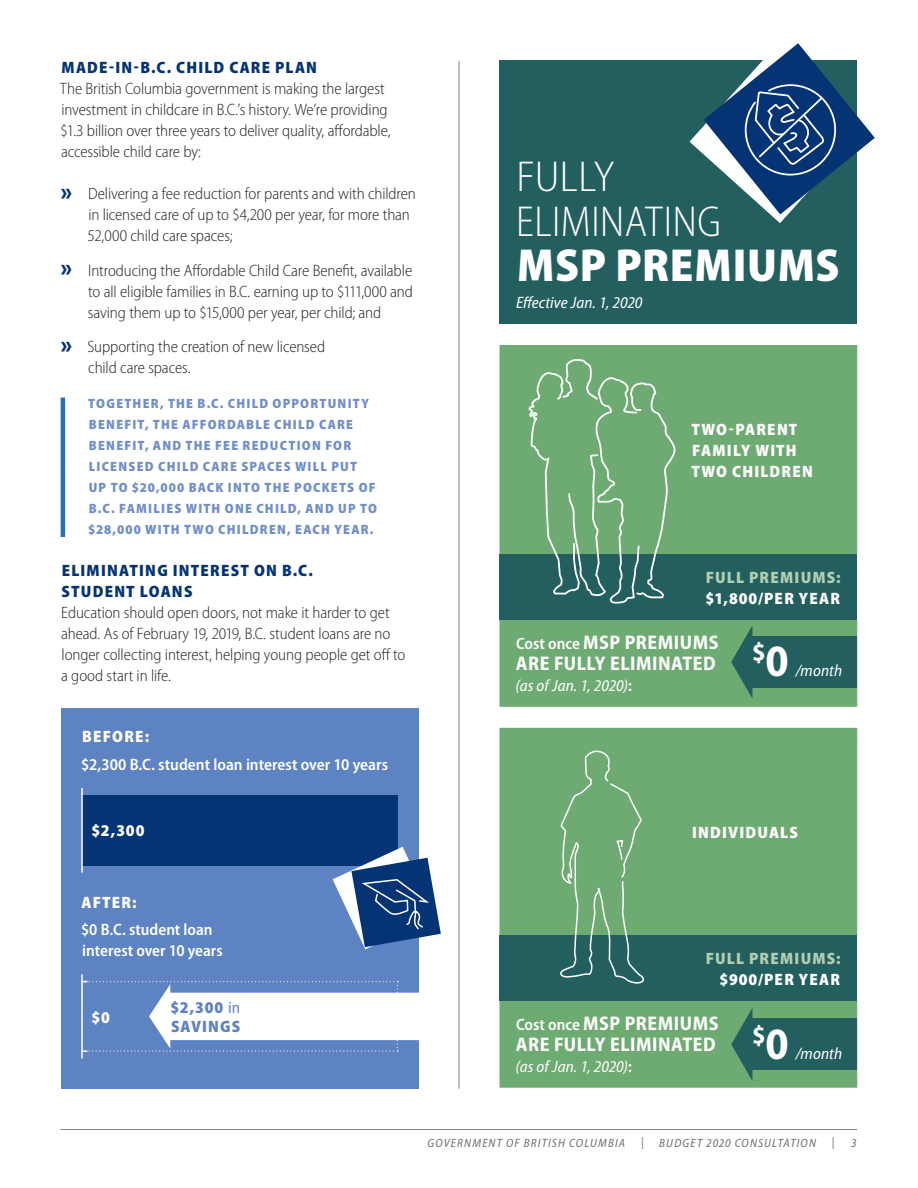
<style>
.page{position:relative;width:918px;height:1188px;background:#fff}
.page>*{position:absolute;margin:0;border:0;box-sizing:border-box;transform-origin:0 0}
.Body-WHITE{font:900 semi-condensed 46.5px "Myriad Pro";letter-spacing:.015em;color:#fff}
.Body-WHITE-2{font:300 semi-condensed 43.5px/45px "Myriad Pro";letter-spacing:.015em;color:#fff}
.Body-WHITE-3{font:700 semi-condensed 26.25px "Myriad Pro";color:#fff}
.Body-WHITE-4{font:700 semi-condensed 19.8px/21px "Myriad Pro";letter-spacing:.025em;color:#fff}
.Body{font:300 semi-condensed 16.5px/21px "Myriad Pro";letter-spacing:-.01em;color:#231f20}
._2_SubHeadline{font:900 semi-condensed 16.5px/21px "Myriad Pro";letter-spacing:.07em;color:#fff}
.Body-WHITE-5{font:600 semi-condensed 16.5px/21px "Myriad Pro";color:#fff}
.Body-WHITE-6{font:italic semi-condensed 16.5px "Myriad Pro";color:#fff}
._2_SubHeadline-2{font:900 semi-condensed 16.5px/21px "Myriad Pro";letter-spacing:.075em;color:#053474}
._2_SubHeadline-3{font:900 semi-condensed 16.5px/21px "Myriad Pro";letter-spacing:.075em;color:#b2ceb1;text-align:right}
._2_SubHeadline-4{font:900 semi-condensed 16.5px/19.5px "Myriad Pro";letter-spacing:.065em;color:#5d83c3}
.CallOut-Text{font:900 semi-condensed 13.5px/21px "Myriad Pro";letter-spacing:.09em;color:#708ec8}
.t1{font:italic semi-condensed 12px "Myriad Pro";letter-spacing:.1em;color:#6c6d70}
.s1{font-weight:900;font-size:25.05px;color:#053474}
.s2{font-weight:400}
.s3{color:#b2ceb1}
.s4{font-weight:600;font-size:16.5px}
.s5{font-weight:600;font-style:normal}
.s6{font-size:45px}
.s7{color:#fff}
</style>
<div class="page">
<hr style="left:61px;top:1129px;width:796px;height:1px;background:#808285">
<hr style="left:459px;top:61px;width:1px;height:1028px;background:#808285">
<div style="left:500px;top:61px;width:357px;height:263px;background:#245f60"></div>
<div style="left:500px;top:345px;width:357px;height:362px;background:#6eab72"></div>
<div style="left:500px;top:554px;width:357px;height:66px;background:#245f60"></div>
<div style="left:500px;top:728px;width:357px;height:360px;background:#6eab72"></div>
<div style="left:500px;top:935px;width:357px;height:66px;background:#245f60"></div>
<svg style="left:731px;top:625px;width:21px;height:74px"></svg>
<div style="left:749px;top:636px;width:108px;height:52px;background:#245f60"></div>
<svg style="left:731px;top:1008px;width:21px;height:73px"></svg>
<div style="left:749px;top:1019px;width:108px;height:51px;background:#245f60"></div>
<hr style="left:61px;top:398px;width:4px;height:139px;background:#2a70b8">
<div style="left:61px;top:708px;width:357px;height:381px;background:#5d83c3"></div>
<div style="left:82px;top:795px;width:315px;height:71px;background:#053474"></div>
<hr style="left:81px;top:788px;width:2px;height:85px;background:#fff">
<hr style="left:81px;top:974px;width:2px;height:84px;background:#fff">
<svg style="left:81px;top:981px;width:338px;height:71px"></svg>
<svg style="left:526px;top:358px;width:150px;height:246px"></svg>
<svg style="left:690px;top:43px;width:185px;height:180px"></svg>
<svg style="left:333px;top:847px;width:108px;height:116px"></svg>
<svg style="left:559px;top:746px;width:89px;height:238px"></svg>
<p class="_2_SubHeadline-2" style="left:62px;top:57px;width:257px">MADE-IN-B.C. CHILD CARE PLAN</p>
<p class="Body" style="left:60px;top:78px;width:332px">The British Columbia government is making the largest investment in childcare in B.C.’s history. We’re providing $1.3 billion over three years to deliver quality, affordable, accessible child care by:</p>
<p class="Body" style="left:87px;top:183px;width:330px;text-indent:-27px"><span class="s1">»</span> Delivering a fee reduction for parents and with children in licensed care of up to $4,200 per year, for more than<br>52,000 child care spaces;</p>
<p class="Body" style="left:88px;top:260px;width:327px;text-align:justify;text-indent:-27px"><span class="s1">»</span> Introducing the Affordable Child Care Benefit, available to all eligible families in B.C. earning up to $111,000 and saving them up to $15,000 per year, per child; and</p>
<p class="Body" style="left:88px;top:336px;width:239px;text-indent:-27px"><span class="s1">»</span> Supporting the creation of new licensed child care spaces.</p>
<p class="CallOut-Text" style="left:88px;top:393px;width:291px">TOGETHER, THE B.C. CHILD OPPORTUNITY BENEFIT, THE AFFORDABLE CHILD CARE BENEFIT, AND THE FEE REDUCTION FOR LICENSED CHILD CARE SPACES WILL PUT UP TO $20,000 BACK INTO THE POCKETS OF B.C. FAMILIES WITH ONE CHILD, AND UP TO $28,000 WITH TWO CHILDREN, EACH YEAR.</p>
<p class="_2_SubHeadline-2" style="left:62px;top:560px;width:253px">ELIMINATING INTEREST ON B.C.<br>STUDENT LOANS</p>
<p class="Body" style="left:61px;top:602px;width:346px">Education should open doors, not make it harder to get ahead. As of February 19, 2019, B.C. student loans are no longer collecting interest, helping young people get off to a good start in life.</p>
<p class="_2_SubHeadline" style="left:82px;top:726px;width:69px">BEFORE:</p>
<p class="Body-WHITE-5" style="left:81px;top:754px;width:308px">$2,300 B.C. student loan interest over 10 years</p>
<p class="_2_SubHeadline" style="left:92px;top:821px;width:54px">$2,300</p>
<p class="_2_SubHeadline" style="left:82px;top:892px;width:57px">AFTER:</p>
<p class="Body-WHITE-5" style="left:81px;top:920px;width:143px">$0 B.C. student loan interest over 10 years</p>
<p class="_2_SubHeadline" style="left:92px;top:1007px;width:20px">$0</p>
<p class="_2_SubHeadline-4" style="left:171px;top:998px;width:71px">$2,300 <span class="s2">in<br></span>SAVINGS</p>
<p class="Body-WHITE-2" style="left:516px;top:155px;width:206px">FULLY<br>ELIMINATING</p>
<p class="Body-WHITE" style="left:517px;top:239px;width:324px">MSP PREMIUMS</p>
<p class="Body-WHITE-6" style="left:516px;top:293px;width:128px">Effective Jan. 1, 2020</p>
<p class="_2_SubHeadline" style="left:691px;top:419px;width:123px">TWO-PARENT<br>FAMILY WITH<br>TWO CHILDREN</p>
<p class="_2_SubHeadline" style="left:705px;top:567px;width:137px"><span class="s3">FULL PREMIUMS: </span>$1,800/PER YEAR</p>
<p class="Body-WHITE-4" style="left:516px;top:632px;width:204px"><span class="s4">Cost once</span> MSP PREMIUMS<br>ARE FULLY ELIMINATED</p>
<p class="Body-WHITE-6" style="left:516px;top:676px;width:118px">(as of Jan. 1, 2020)<span class="s5">:</span></p>
<p class="Body-WHITE-3" style="left:752px;top:638px;width:38px">$<span class="s6">0</span></p>
<p class="Body-WHITE-6" style="left:796px;top:662px;width:48px">/month</p>
<p class="_2_SubHeadline" style="left:692px;top:822px;width:107px">INDIVIDUALS</p>
<p class="_2_SubHeadline-3" style="left:706px;top:948px;width:137px">FULL PREMIUMS: <span class="s7">$900/PER YEAR</span></p>
<p class="Body-WHITE-4" style="left:516px;top:1013px;width:204px"><span class="s4">Cost once</span> MSP PREMIUMS<br>ARE FULLY ELIMINATED</p>
<p class="Body-WHITE-6" style="left:516px;top:1057px;width:118px">(as of Jan. 1, 2020)<span class="s5">:</span></p>
<p class="Body-WHITE-3" style="left:752px;top:1020px;width:38px">$<span class="s6">0</span></p>
<p class="Body-WHITE-6" style="left:796px;top:1044px;width:48px">/month</p>
<p class="t1" style="left:428px;top:1137px;width:199px">GOVERNMENT OF BRITISH COLUMBIA</p>
<p class="t1" style="left:641px;top:1135px;width:4px">|</p>
<p class="t1" style="left:659px;top:1137px;width:158px">BUDGET 2020 CONSULTATION</p>
<p class="t1" style="left:832px;top:1135px;width:4px">|</p>
<p class="t1" style="left:851px;top:1137px;width:7px">3</p>
</div>
